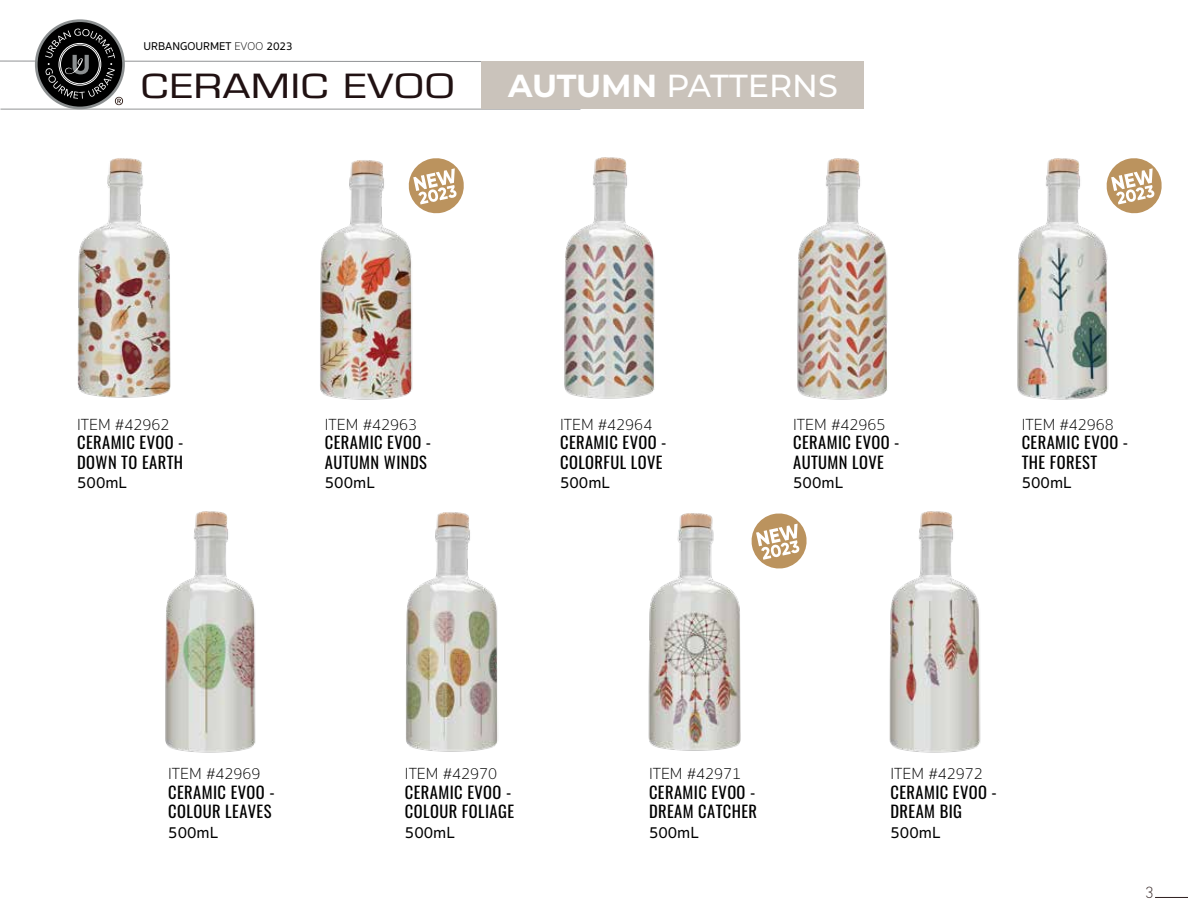
<style>
.page{position:relative;width:1188px;height:918px;background:#fff}
.page>*{position:absolute;margin:0;border:0;box-sizing:border-box;transform-origin:0 0}
.t1{font:34.5px "Eurostile BQ";color:#201112;scale:1.25 1}
.t2{font:500 31.8px "Montserrat";color:#fff}
.t3{font:16.5px/19.5px "Oswald";letter-spacing:.025em;color:#000}
.t4{font:100 16.5px "Sukhumvit Set";color:#000}
.t5{font:500 16.5px "Sukhumvit Set";color:#000}
.t6{font:300 15.6px "Geosans";color:#332525}
.t7{font:500 11.55px "Sukhumvit Set";color:#000}
.s1{font-weight:100}
.s2{font-weight:700}
</style>
<div class="page">
<img style="left:320px;top:160px;width:93px;height:240px">
<img style="left:564px;top:157px;width:91px;height:242px">
<img style="left:77px;top:158px;width:94px;height:240px">
<img style="left:797px;top:158px;width:91px;height:242px">
<img style="left:1017px;top:158px;width:91px;height:242px">
<img style="left:165px;top:511px;width:91px;height:242px">
<img style="left:648px;top:513px;width:93px;height:238px">
<img style="left:889px;top:511px;width:92px;height:242px">
<img style="left:406px;top:512px;width:92px;height:240px">
<svg style="left:406px;top:158px;width:58px;height:58px"></svg>
<svg style="left:1104px;top:158px;width:58px;height:58px"></svg>
<svg style="left:751px;top:513px;width:56px;height:56px"></svg>
<hr style="left:0;top:109px;width:580px;height:1px;background:#919395">
<div style="left:481px;top:61px;width:383px;height:48px;background:#cac3bb"></div>
<svg style="left:35px;top:19px;width:90px;height:90px"></svg>
<div style="left:38px;top:22px;width:84px;height:85px;background:#000;border-radius:50%"></div>
<svg style="left:0;top:29px;width:481px;height:76px"></svg>
<hr style="left:1155px;top:897px;width:33px;height:1px;background:#332525">
<p class="t7" style="left:143px;top:38px;width:151px">URBANGOURMET <span class="s1">EVOO</span> 2023</p>
<h1 class="t1" style="left:140px;top:67px;width:253px">CERAMIC EVOO</h1>
<h2 class="t2" style="left:508px;top:63px;width:331px"><span class="s2">AUTUMN</span> PATTERNS</h2>
<p class="t4" style="left:77px;top:413px;width:94px">ITEM #42962</p>
<p class="t3" style="left:77px;top:431px;width:108px">CERAMIC EVOO -<br>DOWN TO EARTH</p>
<p class="t5" style="left:77px;top:472px;width:51px">500mL</p>
<p class="t4" style="left:325px;top:413px;width:94px">ITEM #42963</p>
<p class="t3" style="left:325px;top:431px;width:108px">CERAMIC EVOO -<br>AUTUMN WINDS</p>
<p class="t5" style="left:325px;top:472px;width:51px">500mL</p>
<p class="t4" style="left:560px;top:413px;width:94px">ITEM #42964</p>
<p class="t3" style="left:560px;top:431px;width:108px">CERAMIC EVOO -<br>COLORFUL LOVE</p>
<p class="t5" style="left:560px;top:472px;width:51px">500mL</p>
<p class="t4" style="left:793px;top:413px;width:94px">ITEM #42965</p>
<p class="t3" style="left:793px;top:431px;width:108px">CERAMIC EVOO -<br>AUTUMN LOVE</p>
<p class="t5" style="left:793px;top:472px;width:51px">500mL</p>
<p class="t4" style="left:1022px;top:413px;width:94px">ITEM #42968</p>
<p class="t3" style="left:1022px;top:431px;width:108px">CERAMIC EVOO -<br>THE FOREST</p>
<p class="t5" style="left:1022px;top:472px;width:51px">500mL</p>
<p class="t4" style="left:168px;top:763px;width:94px">ITEM #42969</p>
<p class="t3" style="left:168px;top:781px;width:108px">CERAMIC EVOO -<br>COLOUR LEAVES</p>
<p class="t5" style="left:168px;top:821px;width:51px">500mL</p>
<p class="t4" style="left:405px;top:763px;width:94px">ITEM #42970</p>
<p class="t3" style="left:405px;top:781px;width:111px">CERAMIC EVOO -<br>COLOUR FOLIAGE</p>
<p class="t5" style="left:405px;top:821px;width:51px">500mL</p>
<p class="t4" style="left:649px;top:763px;width:94px">ITEM #42971</p>
<p class="t3" style="left:649px;top:781px;width:110px">CERAMIC EVOO -<br>DREAM CATCHER</p>
<p class="t5" style="left:649px;top:821px;width:51px">500mL</p>
<p class="t4" style="left:891px;top:763px;width:94px">ITEM #42972</p>
<p class="t3" style="left:891px;top:781px;width:108px">CERAMIC EVOO -<br>DREAM BIG</p>
<p class="t5" style="left:891px;top:821px;width:51px">500mL</p>
<p class="t6" style="left:1145px;top:884px;width:10px">3</p>
</div>
